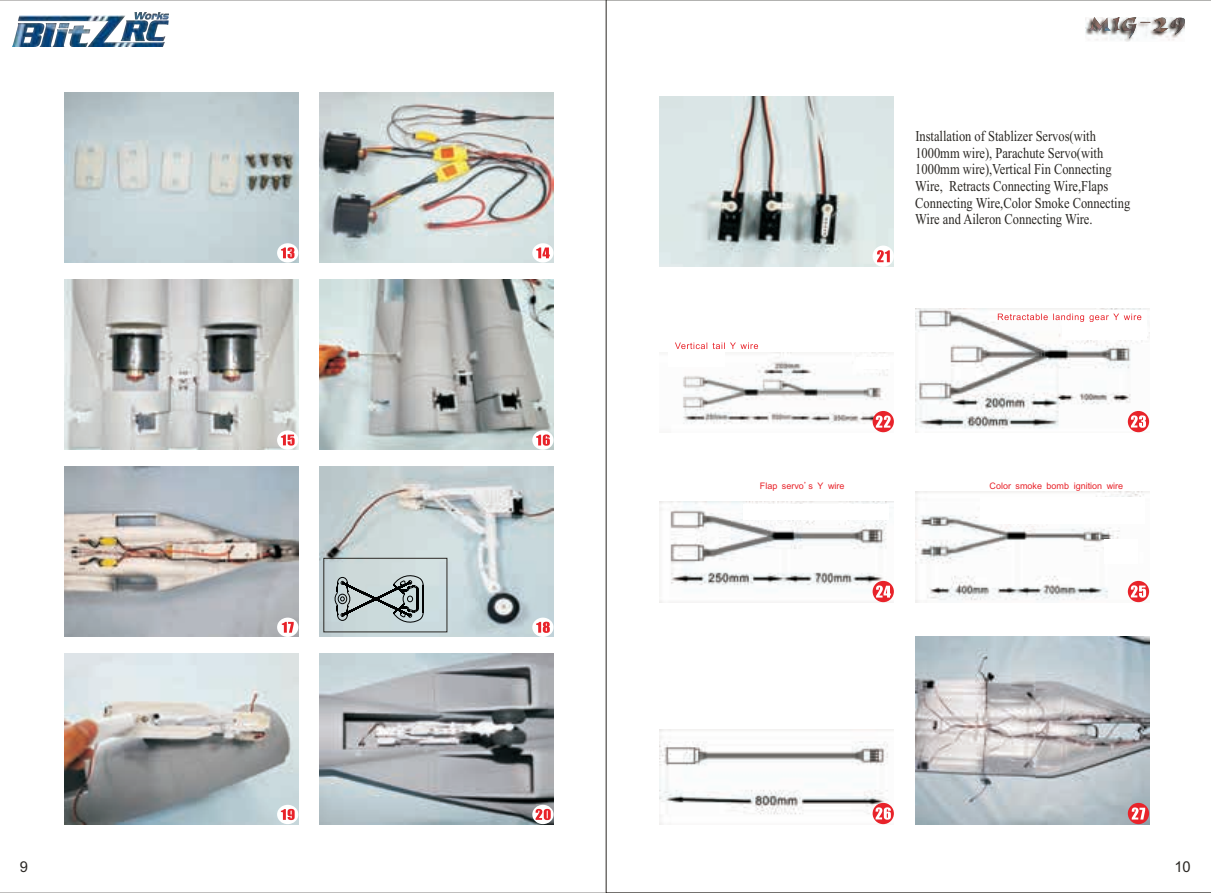
<style>
.page{position:relative;width:1211px;height:893px;background:#fff}
.page>*{position:absolute;margin:0;border:0;box-sizing:border-box;transform-origin:0 0}
.t1{font:15px/16.6px "Times New Roman";color:#2a2723;scale:.83 1}
.t2{font:15px "Arial";color:#2a2723}
.t3{font:9px "Arial";color:#e8232a}
.s1{font-family:"Sim Sun"}
</style>
<div class="page">
<img style="left:64px;top:92px;width:234px;height:170px">
<img style="left:320px;top:92px;width:233px;height:170px">
<img style="left:64px;top:279px;width:234px;height:171px">
<img style="left:320px;top:279px;width:233px;height:171px">
<img style="left:64px;top:467px;width:234px;height:170px">
<img style="left:320px;top:467px;width:233px;height:170px">
<img style="left:64px;top:654px;width:234px;height:170px">
<img style="left:320px;top:654px;width:233px;height:170px">
<div style="left:277px;top:243px;width:21px;height:19px;background:#fff;border-radius:50%"></div>
<svg style="left:281px;top:247px;width:13px;height:11px"></svg>
<div style="left:532px;top:430px;width:21px;height:20px;background:#fff;border-radius:50%"></div>
<svg style="left:536px;top:434px;width:14px;height:11px"></svg>
<div style="left:532px;top:243px;width:21px;height:19px;background:#fff;border-radius:50%"></div>
<svg style="left:536px;top:247px;width:14px;height:11px"></svg>
<svg style="left:277px;top:617px;width:21px;height:20px"></svg>
<svg style="left:282px;top:622px;width:12px;height:10px"></svg>
<div style="left:277px;top:804px;width:21px;height:20px;background:#fff;border-radius:50%"></div>
<svg style="left:281px;top:808px;width:14px;height:12px"></svg>
<div style="left:277px;top:430px;width:21px;height:20px;background:#fff;border-radius:50%"></div>
<svg style="left:281px;top:434px;width:14px;height:11px"></svg>
<div style="left:532px;top:804px;width:21px;height:20px;background:#fff;border-radius:50%"></div>
<svg style="left:535px;top:808px;width:16px;height:12px"></svg>
<svg style="left:334px;top:573px;width:90px;height:51px;background:#a0abac"></svg>
<div style="left:324px;top:558px;width:123px;height:74px;border:1px solid #2a2723"></div>
<div style="left:532px;top:617px;width:21px;height:20px;background:#fff;border-radius:50%"></div>
<svg style="left:536px;top:621px;width:14px;height:12px"></svg>
<svg style="left:606px;top:2px;width:579px;height:889px"></svg>
<img style="left:1085px;top:17px;width:99px;height:24px">
<svg style="left:1168px;top:17px;width:16px;height:21px"></svg>
<img style="left:1089px;top:17px;width:79px;height:21px">
<img style="left:660px;top:729px;width:234px;height:95px">
<svg style="left:872px;top:802px;width:22px;height:22px"></svg>
<svg style="left:875px;top:807px;width:16px;height:12px"></svg>
<img style="left:915px;top:491px;width:234px;height:111px">
<div style="left:980px;top:497px;width:165px;height:26px;background:#fff"></div>
<div style="left:1104px;top:539px;width:33px;height:24px;background:#fff"></div>
<svg style="left:1127px;top:581px;width:22px;height:21px"></svg>
<svg style="left:1130px;top:585px;width:16px;height:12px"></svg>
<img style="left:660px;top:352px;width:234px;height:80px">
<div style="left:856px;top:357px;width:34px;height:12px;background:#fff"></div>
<div style="left:668px;top:349px;width:57px;height:17px;background:#fff"></div>
<svg style="left:872px;top:411px;width:22px;height:21px"></svg>
<svg style="left:875px;top:415px;width:15px;height:12px"></svg>
<svg style="left:675px;top:342px;width:83px;height:7px"></svg>
<img style="left:915px;top:308px;width:234px;height:124px">
<div style="left:1062px;top:311px;width:84px;height:29px;background:#fff"></div>
<svg style="left:1127px;top:411px;width:22px;height:21px"></svg>
<svg style="left:1130px;top:415px;width:16px;height:13px"></svg>
<svg style="left:997px;top:313px;width:144px;height:9px"></svg>
<img style="left:660px;top:501px;width:234px;height:101px">
<div style="left:743px;top:504px;width:146px;height:16px;background:#fff"></div>
<svg style="left:872px;top:581px;width:22px;height:21px"></svg>
<svg style="left:876px;top:585px;width:14px;height:12px"></svg>
<img style="left:13px;top:13px;width:156px;height:34px">
<p class="t1" style="left:915px;top:129px;width:260px">Installation of Stablizer Servos(with 1000mm wire), Parachute Servo(with 1000mm wire),Vertical Fin Connecting Wire, Retracts Connecting Wire,Flaps Connecting Wire,Color Smoke Connecting Wire and Aileron Connecting Wire.</p>
<p class="t3" style="left:760px;top:483px;width:86px">Flap servo<span class="s1">'</span>s Y wire</p>
<p class="t3" style="left:989px;top:482px;width:135px">Color smoke bomb ignition wire</p>
<p class="t2" style="left:20px;top:860px;width:10px">9</p>
<p class="t2" style="left:1174px;top:860px;width:18px">10</p>
</div>
